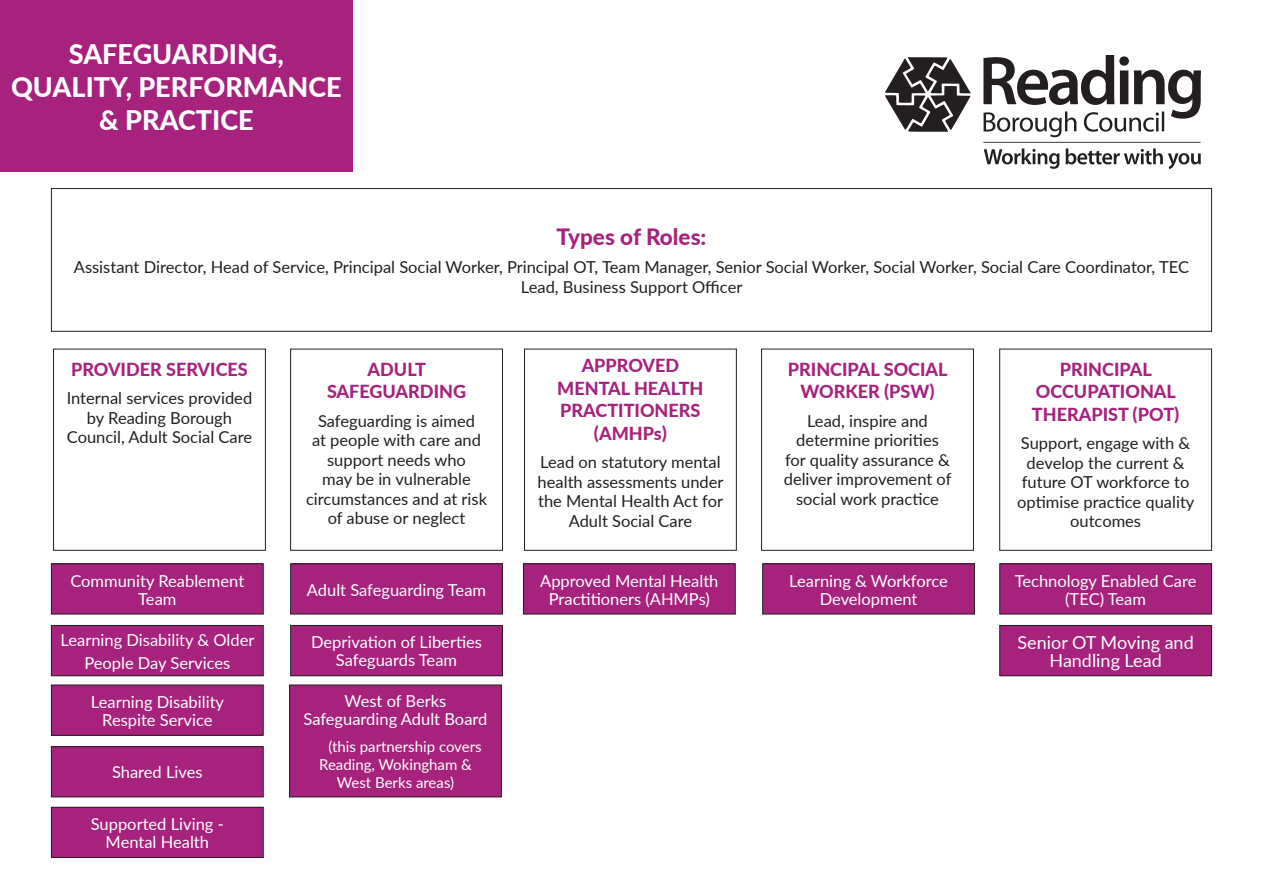
<style>
.page{position:relative;width:1263px;height:893px;background:#fff}
.page>*{position:absolute;margin:0;border:0;box-sizing:border-box;transform-origin:0 0}
.t1{font:800 27px/33px "Lato";color:#fff;text-align:center}
.t2{font:800 22.5px "Lato";color:#a6227d}
.t3{font:800 18px/22.5px "Lato";color:#a6227d;text-align:center}
.t4{font:18px/18px "Lato";color:#fff;text-align:center}
.t5{font:16.5px/19.5px "Lato";color:#231f20;text-align:center}
.t6{font:16.5px/18px "Lato";color:#fff;text-align:center}
.t7{font:15px "Lato";color:#fff}
</style>
<div class="page">
<div style="left:0;top:0;width:352px;height:171px;background:#a6227d"></div>
<div style="left:0;top:0;width:353px;height:172px;border:1px solid #a6227d"></div>
<div style="left:51px;top:188px;width:1161px;height:144px;border:1px solid #231f20"></div>
<div style="left:53px;top:349px;width:213px;height:202px;border:1px solid #231f20"></div>
<div style="left:51px;top:564px;width:212px;height:50px;background:#a6227d"></div>
<div style="left:51px;top:563px;width:213px;height:51px;border:1px solid #231f20"></div>
<div style="left:51px;top:625px;width:212px;height:51px;background:#a6227d"></div>
<div style="left:51px;top:625px;width:213px;height:51px;border:1px solid #231f20"></div>
<div style="left:51px;top:685px;width:212px;height:50px;background:#a6227d"></div>
<div style="left:51px;top:685px;width:213px;height:51px;border:1px solid #231f20"></div>
<div style="left:51px;top:747px;width:212px;height:50px;background:#a6227d"></div>
<div style="left:51px;top:746px;width:213px;height:51px;border:1px solid #231f20"></div>
<div style="left:290px;top:349px;width:213px;height:202px;border:1px solid #231f20"></div>
<div style="left:291px;top:564px;width:211px;height:50px;background:#a6227d"></div>
<div style="left:290px;top:563px;width:213px;height:51px;border:1px solid #231f20"></div>
<div style="left:291px;top:625px;width:211px;height:51px;background:#a6227d"></div>
<div style="left:290px;top:625px;width:213px;height:51px;border:1px solid #231f20"></div>
<div style="left:524px;top:349px;width:213px;height:202px;border:1px solid #231f20"></div>
<div style="left:523px;top:564px;width:212px;height:50px;background:#a6227d"></div>
<div style="left:523px;top:563px;width:213px;height:51px;border:1px solid #231f20"></div>
<div style="left:761px;top:349px;width:213px;height:202px;border:1px solid #231f20"></div>
<div style="left:1000px;top:625px;width:211px;height:51px;background:#a6227d"></div>
<div style="left:999px;top:625px;width:213px;height:51px;border:1px solid #231f20"></div>
<div style="left:763px;top:564px;width:211px;height:50px;background:#a6227d"></div>
<div style="left:762px;top:563px;width:213px;height:51px;border:1px solid #231f20"></div>
<div style="left:999px;top:349px;width:213px;height:202px;border:1px solid #231f20"></div>
<div style="left:1000px;top:564px;width:211px;height:50px;background:#a6227d"></div>
<div style="left:999px;top:563px;width:213px;height:51px;border:1px solid #231f20"></div>
<img style="left:886px;top:56px;width:314px;height:113px">
<div style="left:51px;top:807px;width:212px;height:50px;background:#a6227d"></div>
<div style="left:51px;top:807px;width:213px;height:51px;border:1px solid #231f20"></div>
<div style="left:290px;top:685px;width:211px;height:112px;background:#a6227d"></div>
<div style="left:289px;top:685px;width:213px;height:112px;border:1px solid #231f20"></div>
<h1 class="t1" style="left:11px;top:36px;width:332px">SAFEGUARDING,<br>QUALITY, PERFORMANCE &amp; PRACTICE</h1>
<h2 class="t2" style="left:556px;top:220px;width:152px">Types of Roles:</h2>
<p class="t5" style="left:74px;top:257px;width:1117px">Assistant Director, Head of Service, Principal Social Worker, Principal OT, Team Manager, Senior Social Worker, Social Worker, Social Care Coordinator, TEC<br>Lead, Business Support Officer</p>
<p class="t3" style="left:71px;top:357px;width:178px">PROVIDER SERVICES</p>
<p class="t5" style="left:67px;top:388px;width:187px">Internal services provided by Reading Borough<br>Council, Adult Social Care</p>
<p class="t6" style="left:70px;top:571px;width:175px">Community Reablement<br>Team</p>
<p class="t6" style="left:61px;top:628px;width:195px;line-height:22.5px">Learning Disability &amp; Older<br>People Day Services</p>
<p class="t6" style="left:91px;top:692px;width:135px">Learning Disability<br>Respite Service</p>
<p class="t6" style="left:112px;top:763px;width:92px">Shared Lives</p>
<p class="t6" style="left:91px;top:814px;width:134px">Supported Living -<br>Mental Health</p>
<p class="t3" style="left:327px;top:357px;width:141px">ADULT<br>SAFEGUARDING</p>
<p class="t5" style="left:306px;top:410px;width:183px">Safeguarding is aimed<br>at people with care and support needs who<br>may be in vulnerable circumstances and at risk of abuse or neglect</p>
<p class="t6" style="left:307px;top:580px;width:181px">Adult Safeguarding Team</p>
<p class="t6" style="left:311px;top:633px;width:173px">Deprivation of Liberties<br>Safeguards Team</p>
<p class="t6" style="left:303px;top:691px;width:185px">West of Berks<br>Safeguarding Adult Board</p>
<p class="t7" style="left:328px;top:736px;width:155px">(this partnership covers</p>
<p class="t7" style="left:319px;top:754px;width:154px">Reading, Wokingham &amp;</p>
<p class="t7" style="left:337px;top:772px;width:119px">West Berks areas)</p>
<p class="t3" style="left:557px;top:354px;width:148px">APPROVED<br>MENTAL HEALTH<br>PRACTITIONERS (AMHPs)</p>
<p class="t5" style="left:538px;top:452px;width:187px">Lead on statutory mental health assessments under the Mental Health Act for<br>Adult Social Care</p>
<p class="t6" style="left:540px;top:571px;width:180px">Approved Mental Health<br>Practitioners (AHMPs)</p>
<p class="t3" style="left:788px;top:357px;width:161px">PRINCIPAL SOCIAL<br>WORKER (PSW)</p>
<p class="t5" style="left:784px;top:410px;width:169px">Lead, inspire and determine priorities<br>for quality assurance &amp; deliver improvement of social work practice</p>
<p class="t6" style="left:789px;top:571px;width:160px">Learning &amp; Workforce<br>Development</p>
<p class="t3" style="left:1032px;top:357px;width:149px">PRINCIPAL<br>OCCUPATIONAL<br>THERAPIST (POT)</p>
<p class="t5" style="left:1017px;top:433px;width:179px">Support, engage with &amp; develop the current &amp; future OT workforce to optimise practice quality outcomes</p>
<p class="t6" style="left:1015px;top:571px;width:183px">Technology Enabled Care (TEC) Team</p>
<p class="t4" style="left:1017px;top:632px;width:178px">Senior OT Moving and<br>Handling Lead</p>
</div>
